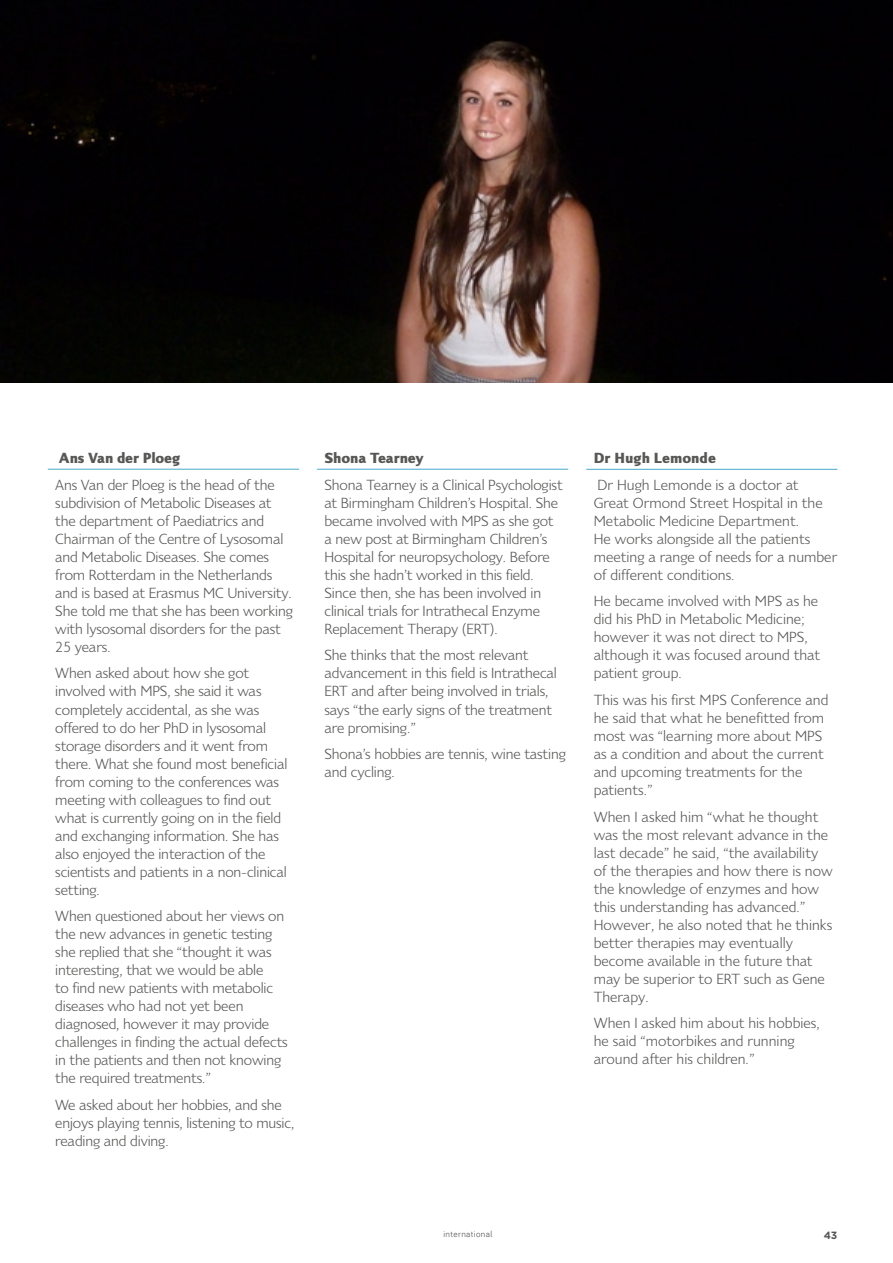
<style>
.page{position:relative;width:893px;height:1263px;background:#fff}
.page>*{position:absolute;margin:0;border:0;box-sizing:border-box;transform-origin:0 0}
.t1{font:15px/18px "Sky Sans";letter-spacing:-.01em;color:#575756}
.t2{font:700 15px "Sky Sans";letter-spacing:-.01em;color:#575756}
.t3{font:700 10.5px "Gotham HTF";color:#575756}
.t4{font:9px "Bariol";letter-spacing:.05em;color:#646363}
</style>
<div class="page">
<hr style="left:48px;top:469px;width:251px;height:1px;background:#65b8d3">
<hr style="left:586px;top:469px;width:251px;height:1px;background:#65b8d3">
<hr style="left:317px;top:469px;width:251px;height:1px;background:#65b8d3">
<img style="left:1px;top:0;width:892px;height:383px">
<img style="left:0;top:0;width:1px;height:383px">
<p class="t2" style="left:59px;top:450px;width:123px">Ans Van der Ploeg</p>
<p class="t1" style="left:55px;top:476px;width:239px">Ans Van der Ploeg is the head of the subdivision of Metabolic Diseases at the department of Paediatrics and<br>Chairman of the Centre of Lysosomal and Metabolic Diseases. She comes from Rotterdam in the Netherlands and is based at Erasmus MC University.<br>She told me that she has been working with lysosomal disorders for the past<br>25 years.</p>
<p class="t1" style="left:55px;top:664px;width:234px">When asked about how she got involved with MPS, she said it was completely accidental, as she was offered to do her PhD in lysosomal storage disorders and it went from there. What she found most beneficial from coming to the conferences was meeting with colleagues to find out what is currently going on in the field and exchanging information. She has also enjoyed the interaction of the scientists and patients in a non-clinical setting.</p>
<p class="t1" style="left:55px;top:907px;width:234px">When questioned about her views on the new advances in genetic testing she replied that she “thought it was interesting, that we would be able<br>to find new patients with metabolic diseases who had not yet been diagnosed, however it may provide challenges in finding the actual defects in the patients and then not knowing the required treatments.”</p>
<p class="t1" style="left:55px;top:1095px;width:241px">We asked about her hobbies, and she enjoys playing tennis, listening to music, reading and diving.</p>
<p class="t2" style="left:324px;top:450px;width:101px">Shona Tearney</p>
<p class="t1" style="left:324px;top:476px;width:240px">Shona Tearney is a Clinical Psychologist at Birmingham Children’s Hospital. She became involved with MPS as she got a new post at Birmingham Children’s Hospital for neuropsychology. Before this she hadn’t worked in this field.<br>Since then, she has been involved in clinical trials for Intrathecal Enzyme Replacement Therapy (ERT).</p>
<p class="t1" style="left:324px;top:646px;width:234px">She thinks that the most relevant advancement in this field is Intrathecal ERT and after being involved in trials, says “the early signs of the treatment are promising.”</p>
<p class="t1" style="left:324px;top:745px;width:243px">Shona’s hobbies are tennis, wine tasting and cycling.</p>
<p class="t2" style="left:594px;top:450px;width:124px">Dr Hugh Lemonde</p>
<p class="t1" style="left:594px;top:476px;width:245px">Dr Hugh Lemonde is a doctor at<br>Great Ormond Street Hospital in the<br>Metabolic Medicine Department.<br>He works alongside all the patients meeting a range of needs for a number of different conditions.</p>
<p class="t1" style="left:594px;top:592px;width:228px">He became involved with MPS as he did his PhD in Metabolic Medicine; however it was not direct to MPS, although it was focused around that patient group.</p>
<p class="t1" style="left:594px;top:691px;width:236px">This was his first MPS Conference and he said that what he benefitted from most was “learning more about MPS as a condition and about the current and upcoming treatments for the patients.”</p>
<p class="t1" style="left:594px;top:807px;width:240px">When I asked him “what he thought was the most relevant advance in the last decade” he said, “the availability of the therapies and how there is now the knowledge of enzymes and how this understanding has advanced.”<br>However, he also noted that he thinks better therapies may eventually become available in the future that may be superior to ERT such as Gene<br>Therapy.</p>
<p class="t1" style="left:594px;top:1014px;width:228px">When I asked him about his hobbies, he said “motorbikes and running around after his children.”</p>
<p class="t4" style="left:443px;top:1228px;width:51px">international</p>
<p class="t3" style="left:824px;top:1229px;width:15px">43</p>
</div>
